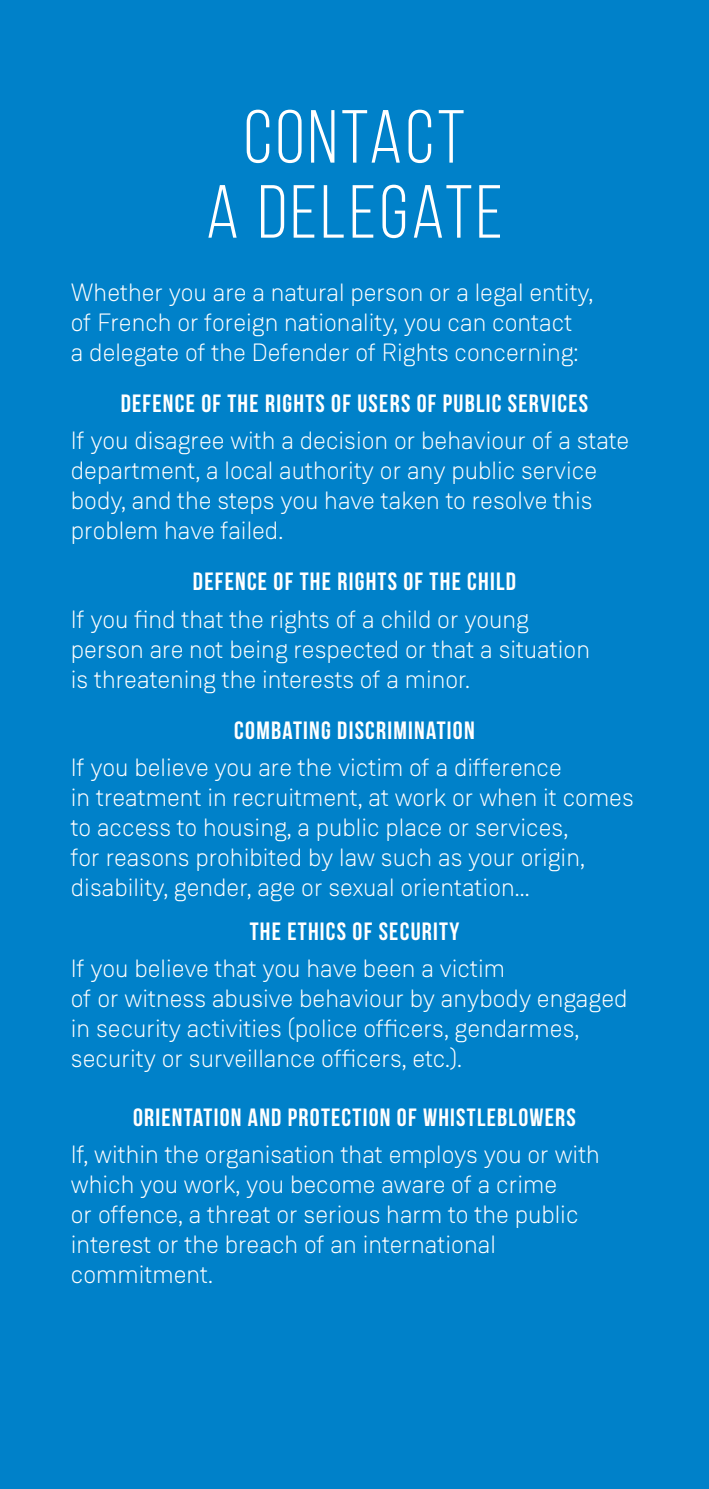
<style>
.page{position:relative;width:709px;height:1489px;background:#fff}
.page>*{position:absolute;margin:0;border:0;box-sizing:border-box;transform-origin:0 0}
.t1{font:75px/75px "Bebas Neue";letter-spacing:.05em;color:#fff;text-align:center}
.t2{font:300 25px/30px "Weissenhof Grotesk";color:#fff}
.t3{font:700 25px "Bebas Neue";letter-spacing:.05em;color:#fff}
</style>
<div class="page">
<div style="left:0;top:0;width:709px;height:1488px;background:#0081c9"></div>
<h2 class="t1" style="left:206px;top:99px;width:298px">CONTACT<br>A DELEGATE</h2>
<p class="t2" style="left:71px;top:277px;width:524px">Whether you are a natural person or a legal entity, of French or foreign nationality, you can contact<br>a delegate of the Defender of Rights concerning:</p>
<h3 class="t3" style="left:121px;top:389px;width:469px">DEFENCE OF THE RIGHTS OF USERS OF PUBLIC SERVICES</h3>
<p class="t2" style="left:71px;top:425px;width:560px">If you disagree with a decision or behaviour of a state department, a local authority or any public service body, and the steps you have taken to resolve this problem have failed.</p>
<h3 class="t3" style="left:193px;top:568px;width:325px">DEFENCE OF THE RIGHTS OF THE CHILD</h3>
<p class="t2" style="left:71px;top:603px;width:520px">If you find that the rights of a child or young person are not being respected or that a situation is threatening the interests of a minor.</p>
<h3 class="t3" style="left:234px;top:716px;width:242px">COMBATING DISCRIMINATION</h3>
<p class="t2" style="left:71px;top:752px;width:564px">If you believe you are the victim of a difference<br>in treatment in recruitment, at work or when it comes to access to housing, a public place or services,<br>for reasons prohibited by law such as your origin, disability, gender, age or sexual orientation…</p>
<h3 class="t3" style="left:250px;top:917px;width:211px">THE ETHICS OF SECURITY</h3>
<p class="t2" style="left:71px;top:953px;width:558px">If you believe that you have been a victim<br>of or witness abusive behaviour by anybody engaged in security activities (police officers, gendarmes, security or surveillance officers, etc.).</p>
<h3 class="t3" style="left:133px;top:1103px;width:444px">ORIENTATION AND PROTECTION OF WHISTLEBLOWERS</h3>
<p class="t2" style="left:71px;top:1138px;width:530px">If, within the organisation that employs you or with which you work, you become aware of a crime<br>or offence, a threat or serious harm to the public interest or the breach of an international commitment.</p>
</div>
